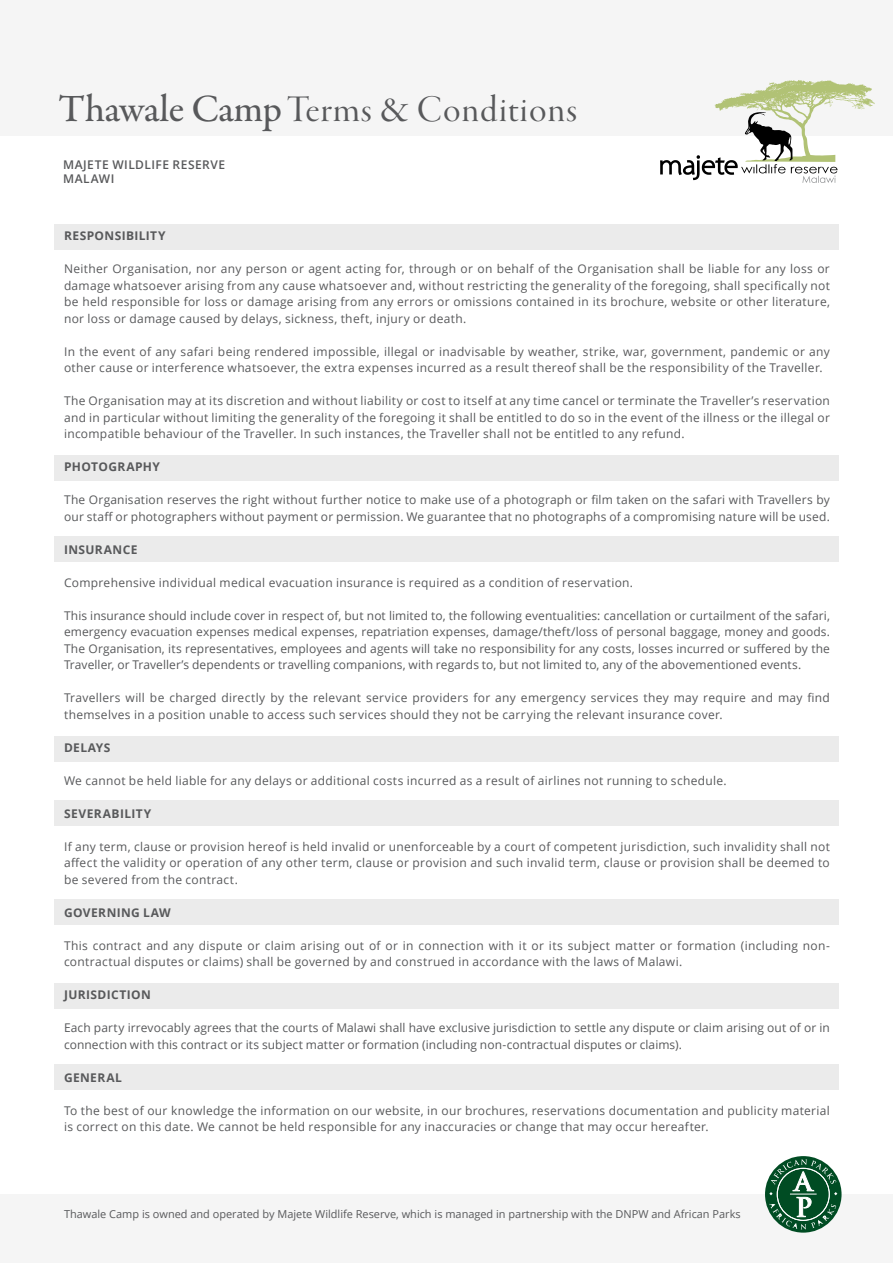
<style>
.page{position:relative;width:893px;height:1263px;background:#fff}
.page>*{position:absolute;margin:0;border:0;box-sizing:border-box;transform-origin:0 0}
.t1{font:39px "Garamond Premr Pro Disp";letter-spacing:.03em;color:#58595b}
.t2{font:12px/16.5px "Open Sans";letter-spacing:.025em;color:#58595b}
.t3{font:12px/16.5px "Open Sans";letter-spacing:.005em;color:#58595b}
.t4{font:700 12px "Open Sans";letter-spacing:.035em;color:#58595b}
.t5{font:600 12px/14.4px "Open Sans";letter-spacing:.045em;color:#58595b}
.t6{font:10.95px "Open Sans";color:#58595b}
.s1{font-family:"Garamond Premr Pro";font-weight:500}
</style>
<div class="page">
<div style="left:54px;top:800px;width:785px;height:26px;background:#ebebeb"></div>
<div style="left:54px;top:1064px;width:785px;height:26px;background:#ebebeb"></div>
<div style="left:54px;top:983px;width:785px;height:26px;background:#ebebeb"></div>
<div style="left:54px;top:736px;width:785px;height:25px;background:#ebebeb"></div>
<div style="left:54px;top:224px;width:785px;height:26px;background:#ebebeb"></div>
<div style="left:54px;top:899px;width:785px;height:26px;background:#ebebeb"></div>
<div style="left:54px;top:536px;width:785px;height:26px;background:#ebebeb"></div>
<div style="left:54px;top:455px;width:785px;height:26px;background:#ebebeb"></div>
<div style="left:0;top:0;width:893px;height:136px;background:#f5f5f5"></div>
<svg style="left:660px;top:80px;width:215px;height:103px"></svg>
<div style="left:0;top:1194px;width:893px;height:69px;background:#f5f5f5"></div>
<div style="left:765px;top:1156px;width:76px;height:76px;background:#004c23;border-radius:50%"></div>
<svg style="left:769px;top:1159px;width:68px;height:70px"></svg>
<h1 class="t1" style="left:59px;top:88px;width:520px"><span class="s1">Thawale Camp</span> Terms &amp; Conditions</h1>
<p class="t5" style="left:63px;top:157px;width:164px">MAJETE WILDLIFE RESERVE<br>MALAWI</p>
<p class="t4" style="left:64px;top:227px;width:103px">RESPONSIBILITY</p>
<p class="t2" style="left:64px;top:260px;width:767px;text-align:justify">Neither Organisation, nor any person or agent acting for, through or on behalf of the Organisation shall be liable for any loss or damage whatsoever arising from any cause whatsoever and, without restricting the generality of the foregoing, shall specifically not be held responsible for loss or damage arising from any errors or omissions contained in its brochure, website or other literature, nor loss or damage caused by delays, sickness, theft, injury or death.</p>
<p class="t2" style="left:64px;top:343px;width:767px">In the event of any safari being rendered impossible, illegal or inadvisable by weather, strike, war, government, pandemic or any other cause or interference whatsoever, the extra expenses incurred as a result thereof shall be the responsibility of the Traveller.</p>
<p class="t2" style="left:64px;top:392px;width:767px;text-align:justify">The Organisation may at its discretion and without liability or cost to itself at any time cancel or terminate the Traveller’s reservation and in particular without limiting the generality of the foregoing it shall be entitled to do so in the event of the illness or the illegal or incompatible behaviour of the Traveller. In such instances, the Traveller shall not be entitled to any refund.</p>
<p class="t4" style="left:64px;top:458px;width:98px">PHOTOGRAPHY</p>
<p class="t2" style="left:64px;top:491px;width:767px">The Organisation reserves the right without further notice to make use of a photograph or film taken on the safari with Travellers by our staff or photographers without payment or permission. We guarantee that no photographs of a compromising nature will be used.</p>
<p class="t4" style="left:64px;top:541px;width:75px">INSURANCE</p>
<p class="t2" style="left:64px;top:574px;width:571px">Comprehensive individual medical evacuation insurance is required as a condition of reservation.</p>
<p class="t2" style="left:64px;top:607px;width:767px;text-align:justify">This insurance should include cover in respect of, but not limited to, the following eventualities: cancellation or curtailment of the safari, emergency evacuation expenses medical expenses, repatriation expenses, damage/theft/loss of personal baggage, money and goods.<br>The Organisation, its representatives, employees and agents will take no responsibility for any costs, losses incurred or suffered by the Traveller, or Traveller’s dependents or travelling companions, with regards to, but not limited to, any of the abovementioned events.</p>
<p class="t2" style="left:64px;top:689px;width:767px">Travellers will be charged directly by the relevant service providers for any emergency services they may require and may find themselves in a position unable to access such services should they not be carrying the relevant insurance cover.</p>
<p class="t4" style="left:64px;top:739px;width:48px">DELAYS</p>
<p class="t2" style="left:64px;top:772px;width:664px">We cannot be held liable for any delays or additional costs incurred as a result of airlines not running to schedule.</p>
<p class="t4" style="left:64px;top:805px;width:89px">SEVERABILITY</p>
<p class="t2" style="left:64px;top:838px;width:767px;text-align:justify">If any term, clause or provision hereof is held invalid or unenforceable by a court of competent jurisdiction, such invalidity shall not affect the validity or operation of any other term, clause or provision and such invalid term, clause or provision shall be deemed to be severed from the contract.</p>
<p class="t4" style="left:64px;top:904px;width:108px">GOVERNING LAW</p>
<p class="t2" style="left:64px;top:937px;width:767px">This contract and any dispute or claim arising out of or in connection with it or its subject matter or formation (including non&shy;contractual disputes or claims) shall be governed by and construed in accordance with the laws of Malawi.</p>
<p class="t4" style="left:64px;top:986px;width:88px">JURISDICTION</p>
<p class="t3" style="left:64px;top:1019px;width:767px">Each party irrevocably agrees that the courts of Malawi shall have exclusive jurisdiction to settle any dispute or claim arising out of or in connection with this contract or its subject matter or formation (including non-contractual disputes or claims).</p>
<p class="t4" style="left:64px;top:1069px;width:59px">GENERAL</p>
<p class="t2" style="left:64px;top:1102px;width:767px">To the best of our knowledge the information on our website, in our brochures, reservations documentation and publicity material is correct on this date. We cannot be held responsible for any inaccuracies or change that may occur hereafter.</p>
<p class="t6" style="left:64px;top:1207px;width:678px">Thawale Camp is owned and operated by Majete Wildlife Reserve, which is managed in partnership with the DNPW and African Parks</p>
</div>
